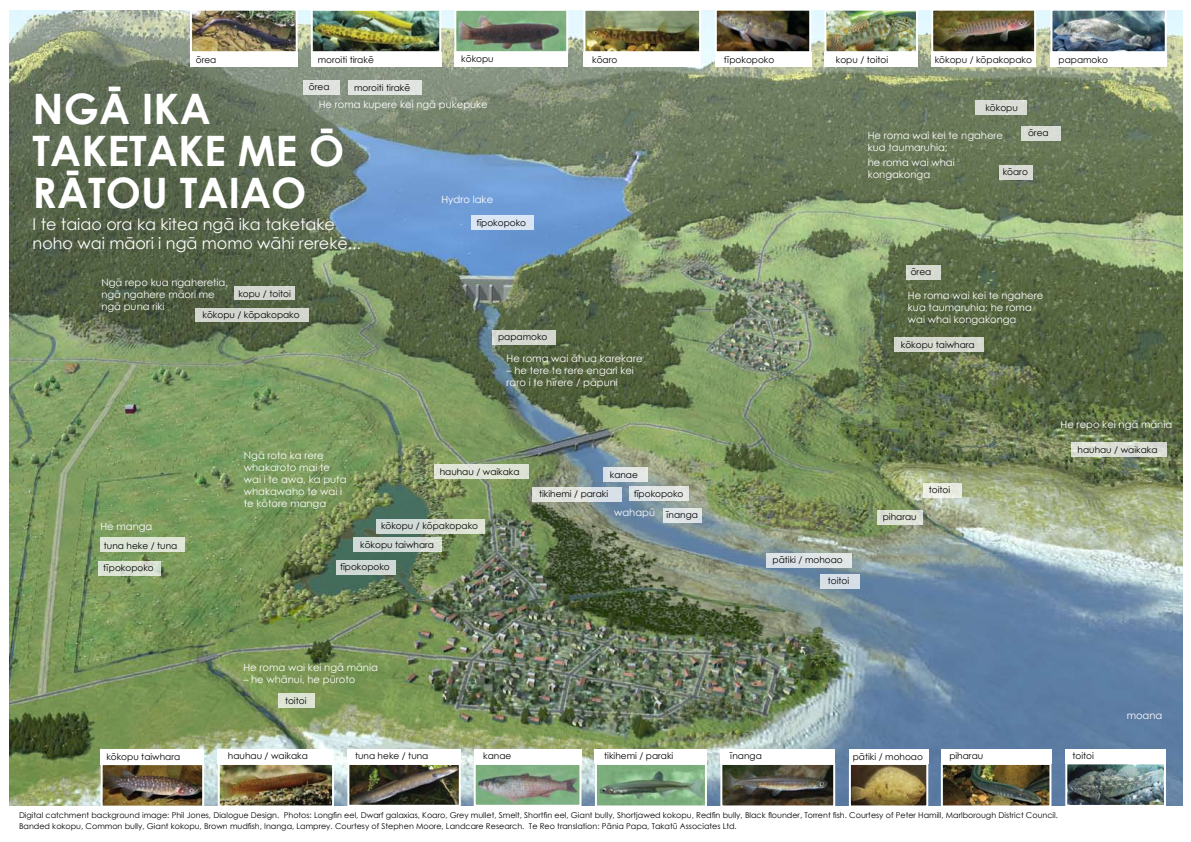
<style>
.page{position:relative;width:1191px;height:842px;background:#fff}
.page>*{position:absolute;margin:0;border:0;box-sizing:border-box;transform-origin:0 0}
.t1{font:700 42px/42px "Century Gothic";color:#fff}
.t2{font:16px/19px "Century Gothic";color:#fff}
.t3{font:10px/12px "Century Gothic";color:#fff}
.t4{font:9px "Century Gothic";color:#000}
.t5{font:8px/11px "Century Gothic";color:#000}
</style>
<div class="page">
<img style="left:9px;top:11px;width:1174px;height:794px">
<div style="left:492px;top:330px;width:63px;height:14px;background:#d4d8cf"></div>
<div style="left:603px;top:468px;width:45px;height:14px;background:#e0e5e8"></div>
<div style="left:532px;top:487px;width:89px;height:14px;background:#dfe2e2"></div>
<div style="left:663px;top:508px;width:39px;height:14px;background:#dfe5e7"></div>
<div style="left:629px;top:487px;width:60px;height:14px;background:#e2e7e6"></div>
<div style="left:923px;top:483px;width:38px;height:14px;background:#eaede1"></div>
<div style="left:975px;top:101px;width:51px;height:14px;background:#d9ddd5"></div>
<div style="left:999px;top:165px;width:33px;height:15px;background:#d7dbd3"></div>
<div style="left:906px;top:265px;width:35px;height:14px;background:#d5d9d0"></div>
<div style="left:894px;top:338px;width:90px;height:14px;background:#d4d8ce"></div>
<svg style="left:1071px;top:443px;width:95px;height:14px"></svg>
<div style="left:820px;top:574px;width:39px;height:14px;background:#d6dfe7"></div>
<div style="left:849px;top:749px;width:79px;height:14px;background:#fff"></div>
<div style="left:218px;top:749px;width:116px;height:14px;background:#fff"></div>
<div style="left:1050px;top:53px;width:116px;height:14px;background:#fff"></div>
<div style="left:941px;top:749px;width:110px;height:14px;background:#fff"></div>
<div style="left:1021px;top:126px;width:40px;height:14px;background:#d9ddd5"></div>
<div style="left:877px;top:510px;width:45px;height:14px;background:#dee3d6"></div>
<div style="left:766px;top:554px;width:85px;height:14px;background:#dee4e6"></div>
<div style="left:303px;top:80px;width:36px;height:14px;background:#e0e3df"></div>
<div style="left:234px;top:287px;width:60px;height:13px;background:#d3d7cf"></div>
<div style="left:195px;top:308px;width:113px;height:14px;background:#d3d6cf"></div>
<div style="left:434px;top:465px;width:94px;height:14px;background:#dfe5d6"></div>
<svg style="left:353px;top:538px;width:89px;height:14px"></svg>
<svg style="left:99px;top:561px;width:62px;height:14px"></svg>
<div style="left:100px;top:538px;width:84px;height:14px;background:#dee6d6"></div>
<div style="left:278px;top:693px;width:37px;height:14px;background:#dde4d3"></div>
<div style="left:376px;top:519px;width:109px;height:15px;background:#d5dbd6"></div>
<div style="left:336px;top:560px;width:59px;height:15px;background:#cfdad5"></div>
<img style="left:827px;top:12px;width:88px;height:38px">
<div style="left:824px;top:9px;width:94px;height:44px;border:2px solid #fff"></div>
<img style="left:193px;top:12px;width:102px;height:38px">
<div style="left:190px;top:9px;width:108px;height:44px;border:2px solid #fff"></div>
<img style="left:934px;top:12px;width:99px;height:38px">
<div style="left:931px;top:9px;width:105px;height:44px;border:2px solid #fff"></div>
<img style="left:718px;top:12px;width:90px;height:38px">
<div style="left:715px;top:9px;width:96px;height:44px;border:2px solid #fff"></div>
<img style="left:852px;top:766px;width:73px;height:38px">
<div style="left:849px;top:763px;width:79px;height:44px;border:2px solid #fff"></div>
<img style="left:104px;top:766px;width:97px;height:39px">
<div style="left:101px;top:763px;width:103px;height:45px;border:2px solid #fff"></div>
<img style="left:221px;top:766px;width:110px;height:38px">
<div style="left:218px;top:763px;width:116px;height:44px;border:2px solid #fff"></div>
<img style="left:1053px;top:12px;width:110px;height:38px">
<div style="left:1050px;top:9px;width:116px;height:44px;border:2px solid #fff"></div>
<img style="left:723px;top:766px;width:109px;height:38px">
<div style="left:720px;top:763px;width:115px;height:44px;border:2px solid #fff"></div>
<img style="left:944px;top:766px;width:104px;height:38px">
<div style="left:941px;top:763px;width:110px;height:44px;border:2px solid #fff"></div>
<div style="left:720px;top:749px;width:115px;height:14px;background:#fff"></div>
<div style="left:101px;top:749px;width:103px;height:15px;background:#fff"></div>
<div style="left:715px;top:53px;width:96px;height:14px;background:#fff"></div>
<div style="left:931px;top:53px;width:105px;height:14px;background:#fff"></div>
<div style="left:824px;top:53px;width:94px;height:14px;background:#fff"></div>
<div style="left:190px;top:53px;width:108px;height:14px;background:#fff"></div>
<div style="left:471px;top:215px;width:62px;height:14px;background:#dae5f4"></div>
<img style="left:314px;top:12px;width:124px;height:38px">
<div style="left:311px;top:9px;width:130px;height:44px;border:2px solid #fff"></div>
<div style="left:311px;top:53px;width:130px;height:14px;background:#fff"></div>
<img style="left:586px;top:12px;width:112px;height:38px">
<div style="left:583px;top:9px;width:118px;height:44px;border:2px solid #fff"></div>
<div style="left:583px;top:53px;width:118px;height:14px;background:#fff"></div>
<div style="left:595px;top:749px;width:112px;height:14px;background:#fff"></div>
<div style="left:347px;top:749px;width:114px;height:14px;background:#fff"></div>
<div style="left:1065px;top:749px;width:101px;height:14px;background:#fff"></div>
<div style="left:454px;top:53px;width:114px;height:14px;background:#fff"></div>
<img style="left:477px;top:766px;width:101px;height:38px">
<div style="left:474px;top:763px;width:107px;height:44px;border:2px solid #fff"></div>
<div style="left:474px;top:749px;width:107px;height:14px;background:#fff"></div>
<div style="left:348px;top:81px;width:74px;height:14px;background:#e0e3df"></div>
<img style="left:1068px;top:765px;width:95px;height:39px">
<div style="left:1065px;top:762px;width:101px;height:45px;border:2px solid #fff"></div>
<img style="left:598px;top:766px;width:106px;height:38px">
<div style="left:595px;top:763px;width:112px;height:44px;border:2px solid #fff"></div>
<img style="left:350px;top:766px;width:108px;height:38px">
<div style="left:347px;top:763px;width:114px;height:44px;border:2px solid #fff"></div>
<img style="left:457px;top:12px;width:108px;height:38px">
<div style="left:454px;top:9px;width:114px;height:44px;border:2px solid #fff"></div>
<p class="t4" style="left:461px;top:52px;width:34px">kōkopu</p>
<p class="t4" style="left:318px;top:53px;width:58px">moroiti tirakē</p>
<p class="t4" style="left:592px;top:53px;width:27px">kōaro</p>
<p class="t4" style="left:196px;top:53px;width:22px">ōrea</p>
<p class="t4" style="left:724px;top:53px;width:52px">tīpokopoko</p>
<p class="t4" style="left:836px;top:53px;width:54px">kopu / toitoi</p>
<p class="t4" style="left:934px;top:53px;width:99px">kōkopu / kōpakopako</p>
<p class="t4" style="left:309px;top:80px;width:22px">ōrea</p>
<p class="t4" style="left:354px;top:81px;width:58px">moroiti tirakē</p>
<h1 class="t1" style="left:33px;top:86px;width:313px">NGĀ IKA<br>TAKETAKE ME Ō<br>RĀTOU TAIAO</h1>
<h2 class="t2" style="left:33px;top:214px;width:330px">I te taiao ora ka kitea ngā ika taketake noho wai māori i ngā momo wāhi rerekē...</h2>
<p class="t3" style="left:319px;top:98px;width:170px">He roma kupere kei ngā pukepuke</p>
<p class="t3" style="left:441px;top:193px;width:53px">Hydro lake</p>
<p class="t4" style="left:476px;top:216px;width:51px">tīpokopoko</p>
<p class="t3" style="left:101px;top:276px;width:128px">Ngā repo kua ngaheretia, ngā ngahere māori me ngā puna riki</p>
<p class="t4" style="left:238px;top:287px;width:54px">kopu / toitoi</p>
<p class="t4" style="left:202px;top:309px;width:99px">kōkopu / kōpakopako</p>
<p class="t4" style="left:498px;top:330px;width:51px">papamoko</p>
<p class="t3" style="left:506px;top:352px;width:137px">He roma wai āhua karekare</p>
<p class="t3" style="left:506px;top:364px;width:129px">– he tere te rere engari kei raro i te hīrere / pāpuni</p>
<p class="t4" style="left:985px;top:102px;width:34px">kōkopu</p>
<p class="t4" style="left:1028px;top:127px;width:22px">ōrea</p>
<p class="t3" style="left:867px;top:129px;width:137px">He roma wai kei te ngahere kua taumaruhia;</p>
<p class="t3" style="left:867px;top:156px;width:89px">he roma wai whai kongakonga</p>
<p class="t4" style="left:1002px;top:166px;width:27px">kōaro</p>
<p class="t4" style="left:910px;top:265px;width:22px">ōrea</p>
<p class="t3" style="left:908px;top:289px;width:137px">He roma wai kei te ngahere kua taumaruhia; he roma wai whai kongakonga</p>
<p class="t4" style="left:901px;top:338px;width:75px">kōkopu taiwhara</p>
<p class="t4" style="left:1058px;top:53px;width:51px">papamoko</p>
<p class="t3" style="left:100px;top:520px;width:53px">He manga</p>
<p class="t4" style="left:104px;top:539px;width:75px">tuna heke / tuna</p>
<p class="t4" style="left:103px;top:562px;width:52px">tīpokopoko</p>
<p class="t3" style="left:244px;top:449px;width:104px">Ngā roto ka rere whakaroto mai te wai i te awa, ka puta whakawaho te wai i te kōtore manga</p>
<p class="t4" style="left:440px;top:465px;width:81px">hauhau / waikaka</p>
<p class="t4" style="left:381px;top:519px;width:99px">kōkopu / kōpakopako</p>
<p class="t4" style="left:340px;top:560px;width:51px">tīpokopoko</p>
<p class="t4" style="left:360px;top:539px;width:75px">kōkopu taiwhara</p>
<p class="t4" style="left:610px;top:468px;width:30px">kanae</p>
<p class="t4" style="left:634px;top:487px;width:51px">tīpokopoko</p>
<p class="t4" style="left:666px;top:509px;width:33px">īnanga</p>
<p class="t4" style="left:539px;top:487px;width:71px">tikihemi / paraki</p>
<p class="t3" style="left:614px;top:507px;width:42px">wahapū</p>
<p class="t4" style="left:772px;top:554px;width:72px">pātiki / mohoao</p>
<p class="t4" style="left:827px;top:575px;width:23px">toitoi</p>
<p class="t4" style="left:883px;top:511px;width:35px">piharau</p>
<p class="t4" style="left:928px;top:484px;width:23px">toitoi</p>
<p class="t3" style="left:1060px;top:418px;width:113px">He repo kei ngā mānia</p>
<p class="t4" style="left:1077px;top:443px;width:81px">hauhau / waikaka</p>
<p class="t3" style="left:243px;top:661px;width:136px">He roma wai kei ngā mānia</p>
<p class="t3" style="left:243px;top:673px;width:113px">– he whānui, he pūroto</p>
<p class="t4" style="left:285px;top:694px;width:23px">toitoi</p>
<p class="t3" style="left:1126px;top:709px;width:37px">moana</p>
<p class="t4" style="left:106px;top:750px;width:75px">kōkopu taiwhara</p>
<p class="t4" style="left:228px;top:750px;width:81px">hauhau / waikaka</p>
<p class="t4" style="left:730px;top:750px;width:33px">īnanga</p>
<p class="t4" style="left:853px;top:750px;width:72px">pātiki / mohoao</p>
<p class="t4" style="left:949px;top:750px;width:35px">piharau</p>
<p class="t4" style="left:355px;top:750px;width:75px">tuna heke / tuna</p>
<p class="t4" style="left:604px;top:750px;width:71px">tikihemi / paraki</p>
<p class="t4" style="left:1072px;top:750px;width:23px">toitoi</p>
<p class="t4" style="left:483px;top:750px;width:30px">kanae</p>
<p class="t5" style="left:19px;top:810px;width:1040px">Digital catchment background image: Phil Jones, Dialogue Design. Photos: Longfin eel, Dwarf galaxias, Koaro, Grey mullet, Smelt, Shortfin eel, Giant bully, Shortjawed kokopu, Redfin bully, Black flounder, Torrent fish. Courtesy of Peter Hamill, Marlborough District Council.<br>Banded kokopu, Common bully, Giant kokopu, Brown mudfish, Inanga, Lamprey. Courtesy of Stephen Moore, Landcare Research. Te Reo translation: Pānia Papa, Takatū Associates Ltd.</p>
</div>
